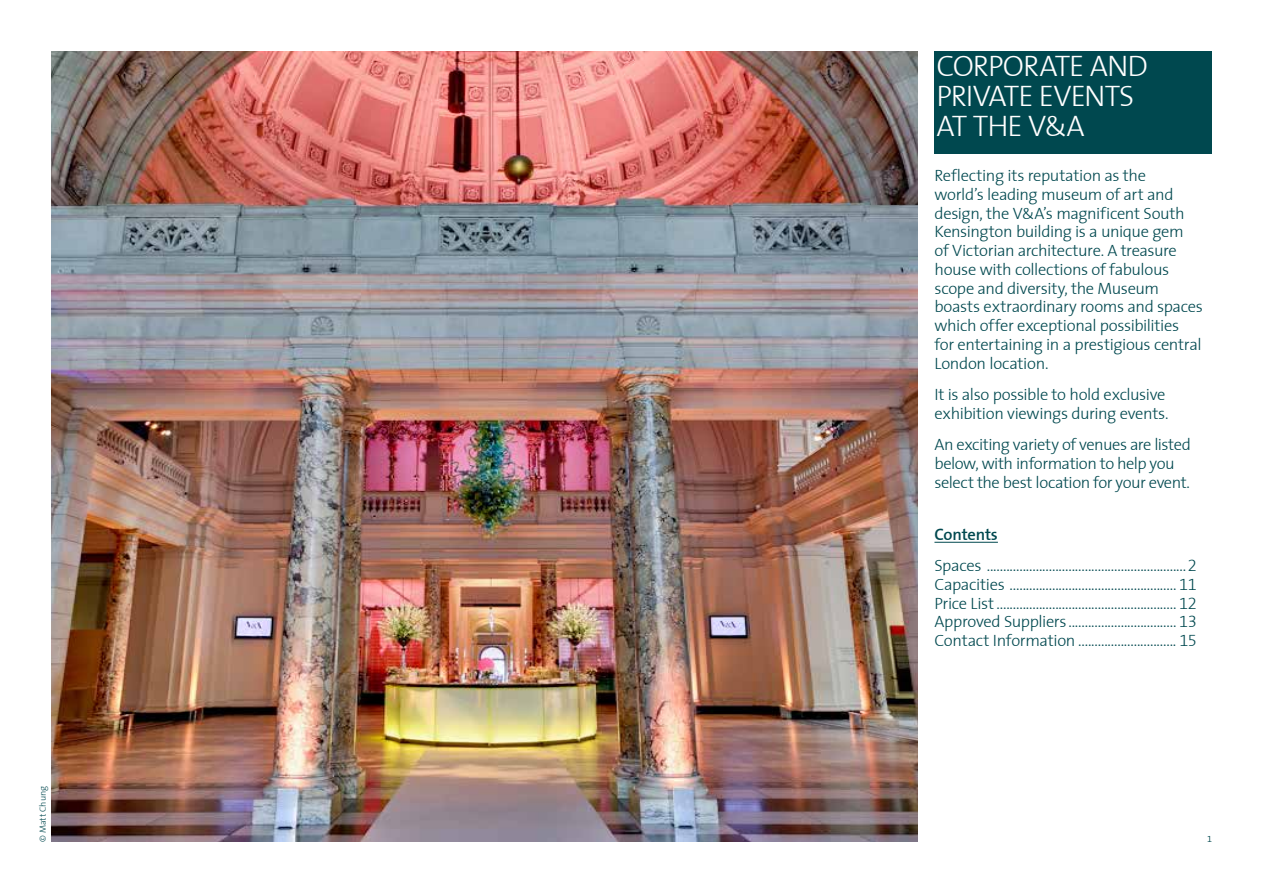
<style>
.page{position:relative;width:1263px;height:893px;background:#fff}
.page>*{position:absolute;margin:0;border:0;box-sizing:border-box;transform-origin:0 0}
.t1{font:30px/30px "VA The Sans Light Plain";letter-spacing:-.035em;color:#fff}
.t2{font:16.5px/18.8px "VA The Sans Light Plain";letter-spacing:-.025em;color:#00484f}
.t3{font:16.5px "VA The Sans Semi Bold Plain";letter-spacing:-.015em;color:#00484f}
.t4{font:9px "VA The Sans Light Plain";letter-spacing:-.005em;color:#00484f}
.t5{font:9px "VA The Sans Semi Light Expert";color:#00484f}
.s1{font-family:"VA The Sans Light Expert"}
</style>
<div class="page">
<div style="left:934px;top:51px;width:278px;height:103px;background:#00484f"></div>
<hr style="left:934px;top:542px;width:64px;height:1px;background:#00484f">
<img style="left:51px;top:51px;width:866px;height:790px">
<p class="t4" style="left:35px;top:842px;width:57px;rotate:-90deg">© Matt Chung</p>
<h1 class="t1" style="left:936px;top:49px;width:213px">CORPORATE AND<br>PRIVATE EVENTS<br>AT THE V&amp;A</h1>
<p class="t2" style="left:934px;top:166px;width:270px">Reflecting its reputation as the<br>world’s leading museum of art and design, the V&amp;A’s magnificent South Kensington building is a unique gem<br>of Victorian architecture. A treasure house with collections of fabulous scope and diversity, the Museum boasts extraordinary rooms and spaces which offer exceptional possibilities for entertaining in a prestigious central London location.</p>
<p class="t2" style="left:934px;top:385px;width:236px">It is also possible to hold exclusive exhibition viewings during events.</p>
<p class="t2" style="left:934px;top:435px;width:258px">An exciting variety of venues are listed below, with information to help you select the best location for your event.</p>
<p class="t3" style="left:934px;top:520px;width:65px">Contents</p>
<p class="t2" style="left:934px;top:556px;width:264px;text-align:justify">Spaces .............................................................<span class="s1">2<br></span>Capacities ................................................... <span class="s1">11<br></span>Price List ....................................................... <span class="s1">12<br></span>Approved Suppliers................................. <span class="s1">13<br></span>Contact Information .............................. <span class="s1">15</span></p>
<p class="t5" style="left:1207px;top:831px;width:6px">1</p>
</div>
